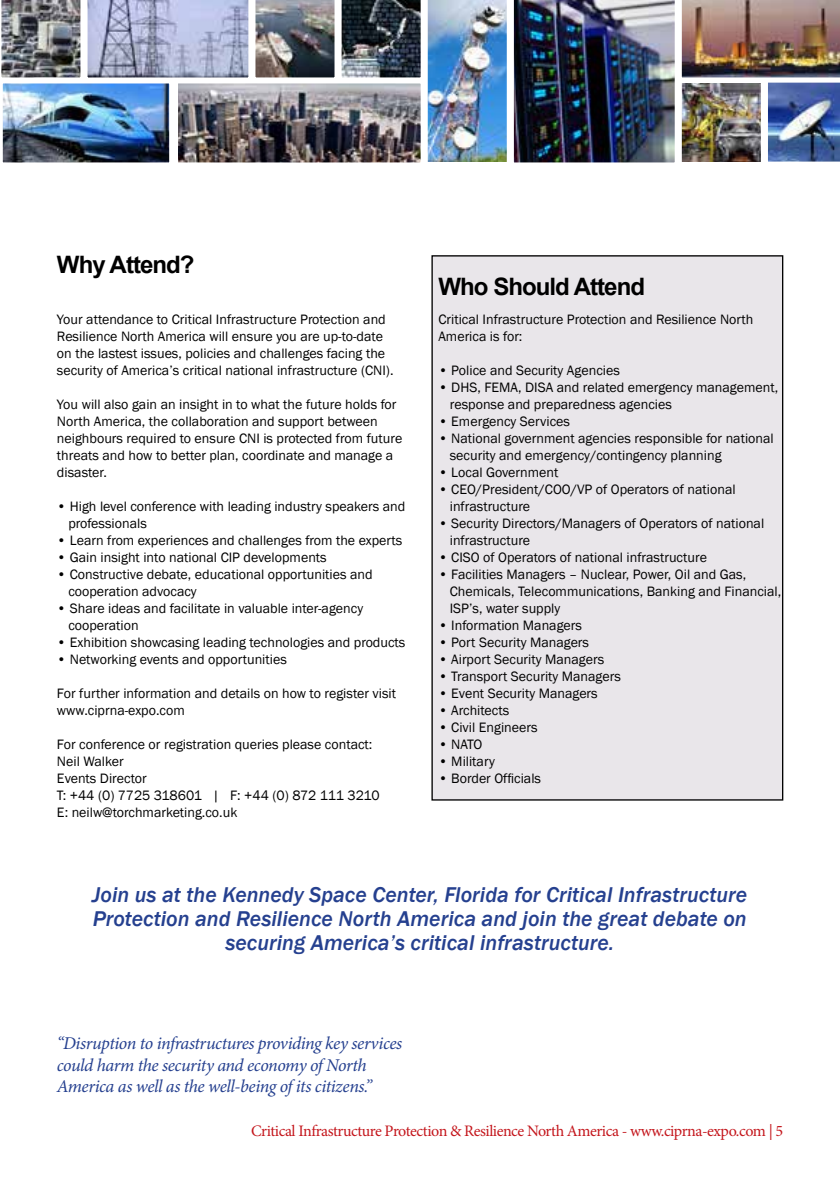
<style>
.page{position:relative;width:840px;height:1191px;background:#fff}
.page>*{position:absolute;margin:0;border:0;box-sizing:border-box;transform-origin:0 0}
.t1{font:700 24px "Arial";letter-spacing:-.04em;color:#000}
.t2{font:italic 500 22px/24px "Franklin Gothic";color:#25408f;text-align:center}
.t3{font:italic 18px/21.6px "Minion Pro";letter-spacing:-.025em;color:#25408f}
.t4{font:16px "Minion Pro";letter-spacing:-.03em;color:#c4161c}
.t5{font:14px/17px "Franklin Gothic";color:#000}
</style>
<div class="page">
<div style="left:432px;top:256px;width:350px;height:544px;background:#e9e6ea"></div>
<img style="left:1px;top:0;width:838px;height:163px">
<h1 class="t1" style="left:57px;top:247px;width:139px">Why Attend?</h1>
<p class="t5" style="left:57px;top:311px;width:338px">Your attendance to Critical Infrastructure Protection and Resilience North America will ensure you are up-to-date on the lastest issues, policies and challenges facing the security of America’s critical national infrastructure (CNI).</p>
<p class="t5" style="left:57px;top:396px;width:346px">You will also gain an insight in to what the future holds for North America, the collaboration and support between neighbours required to ensure CNI is protected from future threats and how to better plan, coordinate and manage a disaster.</p>
<p class="t5" style="left:68px;top:498px;width:338px;text-indent:-11px">• High level conference with leading industry speakers and professionals</p>
<p class="t5" style="left:57px;top:532px;width:347px">• Learn from experiences and challenges from the experts</p>
<p class="t5" style="left:57px;top:549px;width:271px">• Gain insight into national CIP developments</p>
<p class="t5" style="left:68px;top:566px;width:305px;text-indent:-11px">• Constructive debate, educational opportunities and cooperation advocacy</p>
<p class="t5" style="left:68px;top:600px;width:296px;text-indent:-11px">• Share ideas and facilitate in valuable inter-agency cooperation</p>
<p class="t5" style="left:57px;top:634px;width:350px">• Exhibition showcasing leading technologies and products</p>
<p class="t5" style="left:57px;top:651px;width:231px">• Networking events and opportunities</p>
<p class="t5" style="left:57px;top:685px;width:340px">For further information and details on how to register visit www.ciprna-expo.com</p>
<p class="t5" style="left:57px;top:736px;width:324px">For conference or registration queries please contact:<br>Neil Walker<br>Events Director<br>T: +44 (0) 7725 318601 | F: +44 (0) 872 111 3210<br>E: neilw@torchmarketing.co.uk</p>
<h1 class="t1" style="left:438px;top:270px;width:208px">Who Should Attend</h1>
<p class="t5" style="left:438px;top:311px;width:316px">Critical Infrastructure Protection and Resilience North<br>America is for:</p>
<p class="t5" style="left:438px;top:362px;width:183px">• Police and Security Agencies</p>
<p class="t5" style="left:449px;top:379px;width:330px;text-indent:-11px">• DHS, FEMA, DISA and related emergency management, response and preparedness agencies</p>
<p class="t5" style="left:438px;top:413px;width:133px">• Emergency Services</p>
<p class="t5" style="left:449px;top:430px;width:325px;text-indent:-11px">• National government agencies responsible for national security and emergency/contingency planning</p>
<p class="t5" style="left:438px;top:464px;width:121px">• Local Government</p>
<p class="t5" style="left:449px;top:481px;width:287px;text-indent:-11px">• CEO/President/COO/VP of Operators of national infrastructure</p>
<p class="t5" style="left:449px;top:515px;width:316px;text-indent:-11px">• Security Directors/Managers of Operators of national infrastructure</p>
<p class="t5" style="left:438px;top:549px;width:270px">• CISO of Operators of national infrastructure</p>
<p class="t5" style="left:449px;top:566px;width:333px;text-indent:-11px">• Facilities Managers – Nuclear, Power, Oil and Gas,<br>Chemicals, Telecommunications, Banking and Financial,<br>ISP’s, water supply</p>
<p class="t5" style="left:438px;top:617px;width:145px">• Information Managers</p>
<p class="t5" style="left:438px;top:634px;width:152px">• Port Security Managers</p>
<p class="t5" style="left:438px;top:651px;width:167px">• Airport Security Managers</p>
<p class="t5" style="left:438px;top:668px;width:184px">• Transport Security Managers</p>
<p class="t5" style="left:438px;top:685px;width:161px">• Event Security Managers</p>
<p class="t5" style="left:438px;top:702px;width:72px">• Architects</p>
<p class="t5" style="left:438px;top:719px;width:101px">• Civil Engineers</p>
<p class="t5" style="left:438px;top:736px;width:45px">• NATO</p>
<p class="t5" style="left:438px;top:753px;width:58px">• Military</p>
<p class="t5" style="left:438px;top:770px;width:104px">• Border Officials</p>
<h2 class="t2" style="left:92px;top:883px;width:656px">Join us at the Kennedy Space Center, Florida for Critical Infrastructure<br>Protection and Resilience North America and join the great debate on securing America’s critical infrastructure.</h2>
<p class="t3" style="left:57px;top:1032px;width:347px">“Disruption to infrastructures providing key services could harm the security and economy of North<br>America as well as the well-being of its citizens.”</p>
<p class="t4" style="left:251px;top:1120px;width:533px">Critical Infrastructure Protection &amp; Resilience North America - www.ciprna-expo.com | 5</p>
</div>
